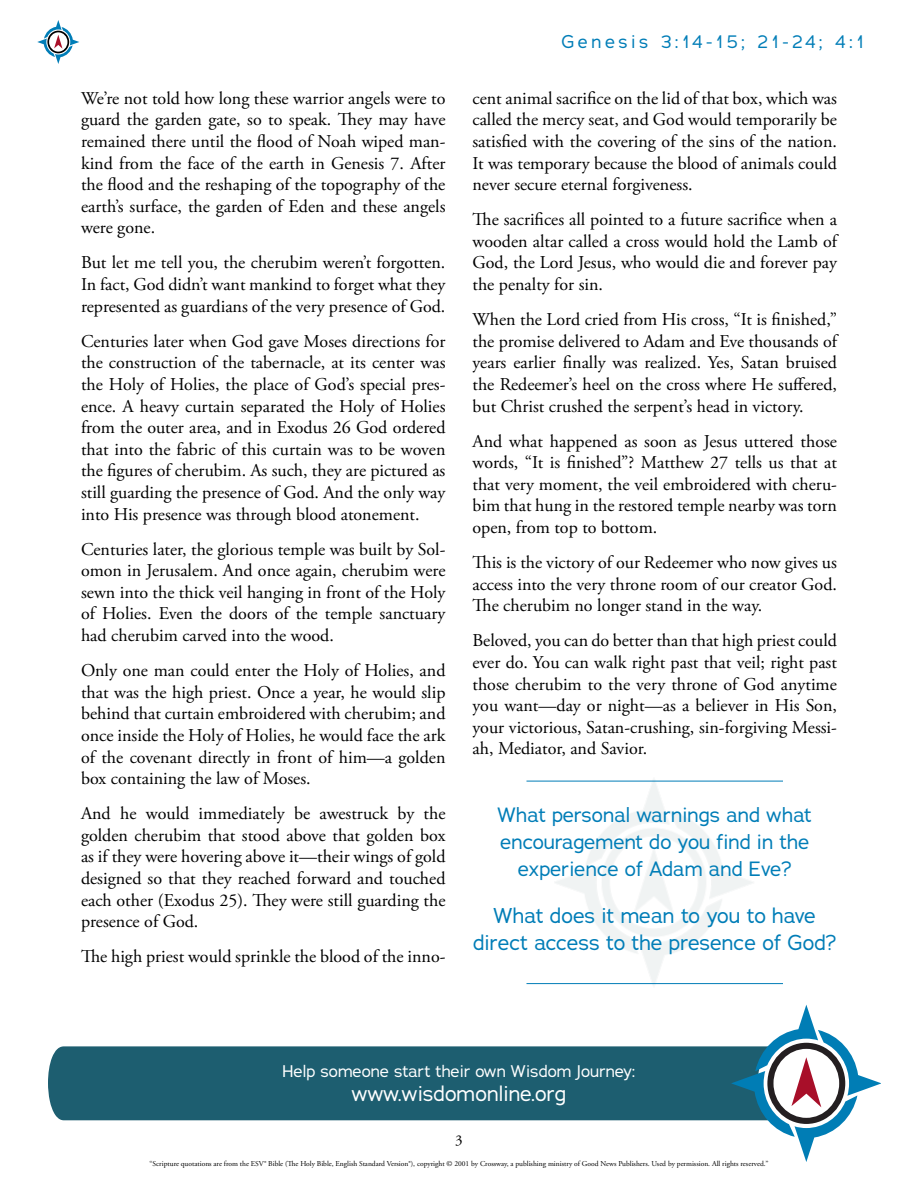
<style>
.page{position:relative;width:918px;height:1188px;background:#fff}
.page>*{position:absolute;margin:0;border:0;box-sizing:border-box;transform-origin:0 0}
.t1{font:21px/27px "Adrianna";color:#007db7;text-align:center}
.t2{font:21px "Adrianna";color:#fff}
.t3{font:20.25px/27px "Adrianna";color:#007db7;text-align:center}
.t4{font:18px/21.6px "Adobe Garamond Pro";color:#000;text-align:justify}
.t5{font:18px "Adrianna";letter-spacing:.2em;color:#007db7}
.t6{font:16.5px "Adrianna";color:#fff}
.t7{font:15px "Adobe Garamond Pro";color:#000}
.t8{font:7.5px "Adobe Garamond Pro";color:#000}
</style>
<div class="page">
<svg style="left:37px;top:20px;width:42px;height:44px"></svg>
<div style="left:48px;top:1046px;width:684px;height:74px;background:#1d5e70"></div>
<svg style="left:732px;top:1005px;width:149px;height:157px"></svg>
<hr style="left:526px;top:781px;width:257px;height:1px;background:#007db7">
<hr style="left:526px;top:983px;width:257px;height:1px;background:#007db7">
<p class="t4" style="left:81px;top:88px;width:366px">We’re not told how long these warrior angels were to guard the garden gate, so to speak. They may have remained there until the flood of Noah wiped man&shy;kind from the face of the earth in Genesis 7. After the flood and the reshaping of the topography of the earth’s surface, the garden of Eden and these angels were gone.</p>
<p class="t4" style="left:81px;top:253px;width:366px">But let me tell you, the cherubim weren’t forgotten.<br>In fact, God didn’t want mankind to forget what they represented as guardians of the very presence of God.</p>
<p class="t4" style="left:81px;top:331px;width:366px">Centuries later when God gave Moses directions for the construction of the tabernacle, at its center was the Holy of Holies, the place of God’s special pres&shy;ence. A heavy curtain separated the Holy of Holies from the outer area, and in Exodus 26 God ordered that into the fabric of this curtain was to be woven the figures of cherubim. As such, they are pictured as still guarding the presence of God. And the only way into His presence was through blood atonement.</p>
<p class="t4" style="left:81px;top:539px;width:366px">Centuries later, the glorious temple was built by Sol&shy;omon in Jerusalem. And once again, cherubim were sewn into the thick veil hanging in front of the Holy of Holies. Even the doors of the temple sanctuary had cherubim carved into the wood.</p>
<p class="t4" style="left:81px;top:660px;width:366px">Only one man could enter the Holy of Holies, and that was the high priest. Once a year, he would slip behind that curtain embroidered with cherubim; and once inside the Holy of Holies, he would face the ark of the covenant directly in front of him—a golden box containing the law of Moses.</p>
<p class="t4" style="left:81px;top:803px;width:366px">And he would immediately be awestruck by the golden cherubim that stood above that golden box as if they were hovering above it—their wings of gold designed so that they reached forward and touched each other (Exodus 25). They were still guarding the presence of God.</p>
<p class="t4" style="left:81px;top:947px;width:366px">The high priest would sprinkle the blood of the inno-</p>
<p class="t5" style="left:561px;top:30px;width:304px">Genesis 3:14-15; 21-24; 4:1</p>
<p class="t4" style="left:472px;top:88px;width:366px">cent animal sacrifice on the lid of that box, which was called the mercy seat, and God would temporarily be satisfied with the covering of the sins of the nation.<br>It was temporary because the blood of animals could never secure eternal forgiveness.</p>
<p class="t4" style="left:472px;top:209px;width:366px">The sacrifices all pointed to a future sacrifice when a wooden altar called a cross would hold the Lamb of God, the Lord Jesus, who would die and forever pay the penalty for sin.</p>
<p class="t4" style="left:472px;top:309px;width:366px">When the Lord cried from His cross, “It is finished,” the promise delivered to Adam and Eve thousands of years earlier finally was realized. Yes, Satan bruised the Redeemer’s heel on the cross where He suffered, but Christ crushed the serpent’s head in victory.</p>
<p class="t4" style="left:472px;top:431px;width:366px">And what happened as soon as Jesus uttered those words, “It is finished”? Matthew 27 tells us that at that very moment, the veil embroidered with cheru&shy;bim that hung in the restored temple nearby was torn open, from top to bottom.</p>
<p class="t4" style="left:472px;top:552px;width:366px">This is the victory of our Redeemer who now gives us access into the very throne room of our creator God.<br>The cherubim no longer stand in the way.</p>
<p class="t4" style="left:472px;top:631px;width:366px">Beloved, you can do better than that high priest could ever do. You can walk right past that veil; right past those cherubim to the very throne of God anytime you want—day or night—as a believer in His Son, your victorious, Satan-crushing, sin-forgiving Messi&shy;ah, Mediator, and Savior.</p>
<p class="t3" style="left:498px;top:801px;width:316px">What personal warnings and what encouragement do you find in the experience of Adam and Eve?</p>
<p class="t1" style="left:473px;top:902px;width:365px">What does it mean to you to have direct access to the presence of God?</p>
<p class="t6" style="left:283px;top:1061px;width:354px">Help someone start their own Wisdom Journey:</p>
<p class="t2" style="left:352px;top:1080px;width:216px">www.wisdomonline.org</p>
<p class="t7" style="left:455px;top:1131px;width:9px">3</p>
<p class="t8" style="left:150px;top:1160px;width:620px">“Scripture quotations are from the ESV® Bible (The Holy Bible, English Standard Version®), copyright © 2001 by Crossway, a publishing ministry of Good News Publishers. Used by permission. All rights reserved.”</p>
</div>
